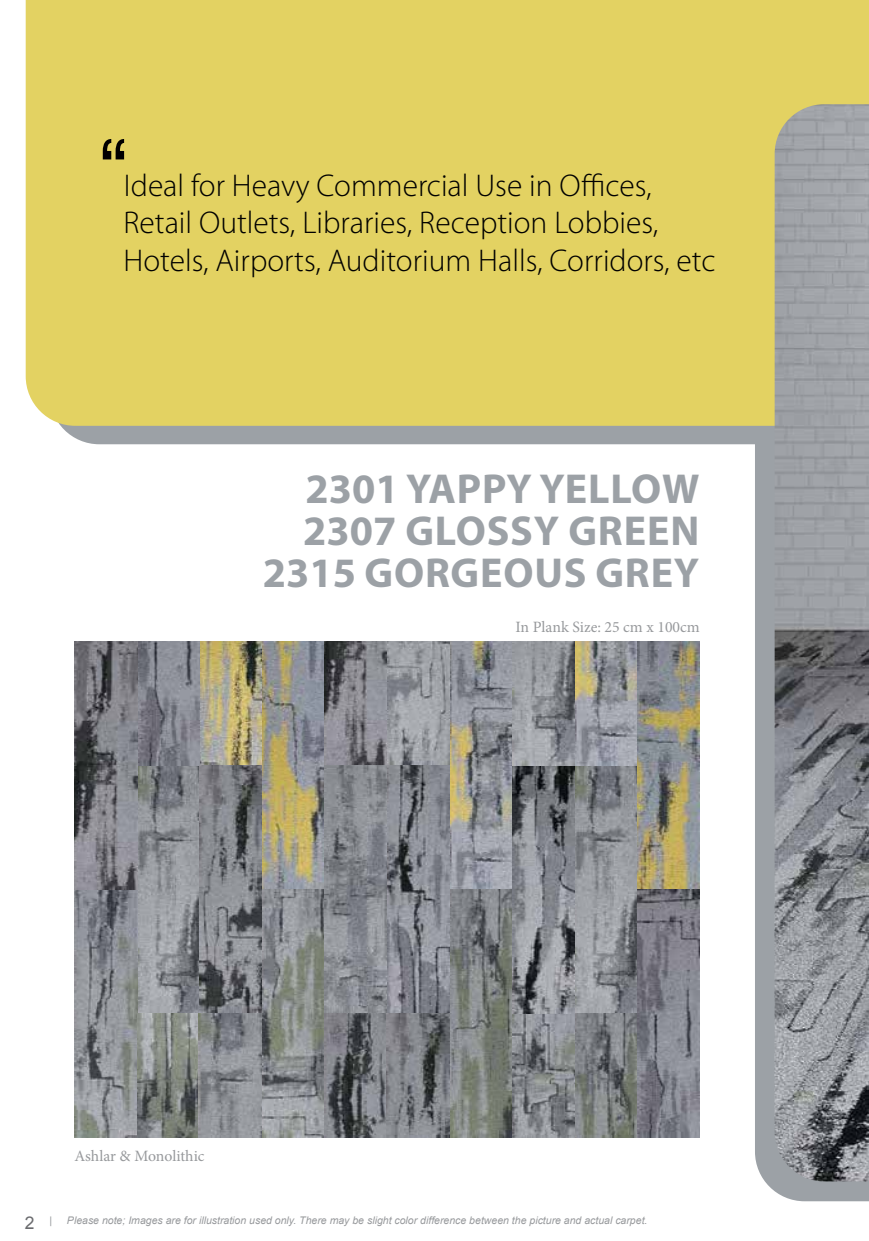
<style>
.page{position:relative;width:869px;height:1241px;background:#fff}
.page>*{position:absolute;margin:0;border:0;box-sizing:border-box;transform-origin:0 0}
.t1{font:84.88px "Microsoft Sans Serif";color:#000}
.t2{font:700 42px/42px "Myriad Pro";letter-spacing:.02em;color:#9ca1a6;text-align:right}
.t3{font:300 31.5px/37.8px "Myriad Pro";color:#000}
.t4{font:17.5px "Arial";color:#6a6b6e}
.t5{font:15.75px "Minion Pro";color:#97999c}
.t6{font:italic 10.5px "Arial";color:#97999c}
</style>
<div class="page">
<div style="left:61px;top:426px;width:693px;height:18px;background:#9ca1a6"></div>
<svg style="left:754px;top:426px;width:114px;height:774px;fill:#9ca1a6"></svg>
<div style="left:26px;top:0;width:842px;height:426px;background:#e3d262"></div>
<img style="left:774px;top:104px;width:94px;height:1077px">
<img style="left:74px;top:641px;width:625px;height:496px">
<h1 class="t1" style="left:99px;top:122px;width:30px">“</h1>
<p class="t3" style="left:123px;top:166px;width:593px">Ideal for Heavy Commercial Use in Offices,<br>Retail Outlets, Libraries, Reception Lobbies,<br>Hotels, Airports, Auditorium Halls, Corridors, etc</p>
<h2 class="t2" style="left:263px;top:466px;width:438px">2301 YAPPY YELLOW<br>2307 GLOSSY GREEN<br>2315 GORGEOUS GREY</h2>
<p class="t5" style="left:74px;top:1144px;width:131px">Ashlar &amp; Monolithic</p>
<p class="t5" style="left:515px;top:616px;width:186px">In Plank Size: 25 cm x 100cm</p>
<p class="t4" style="left:25px;top:1211px;width:29px">2 <sup>|</sup></p>
<p class="t6" style="left:67px;top:1213px;width:581px">Please note; Images are for illustration used only. There may be slight color difference between the picture and actual carpet.</p>
</div>
